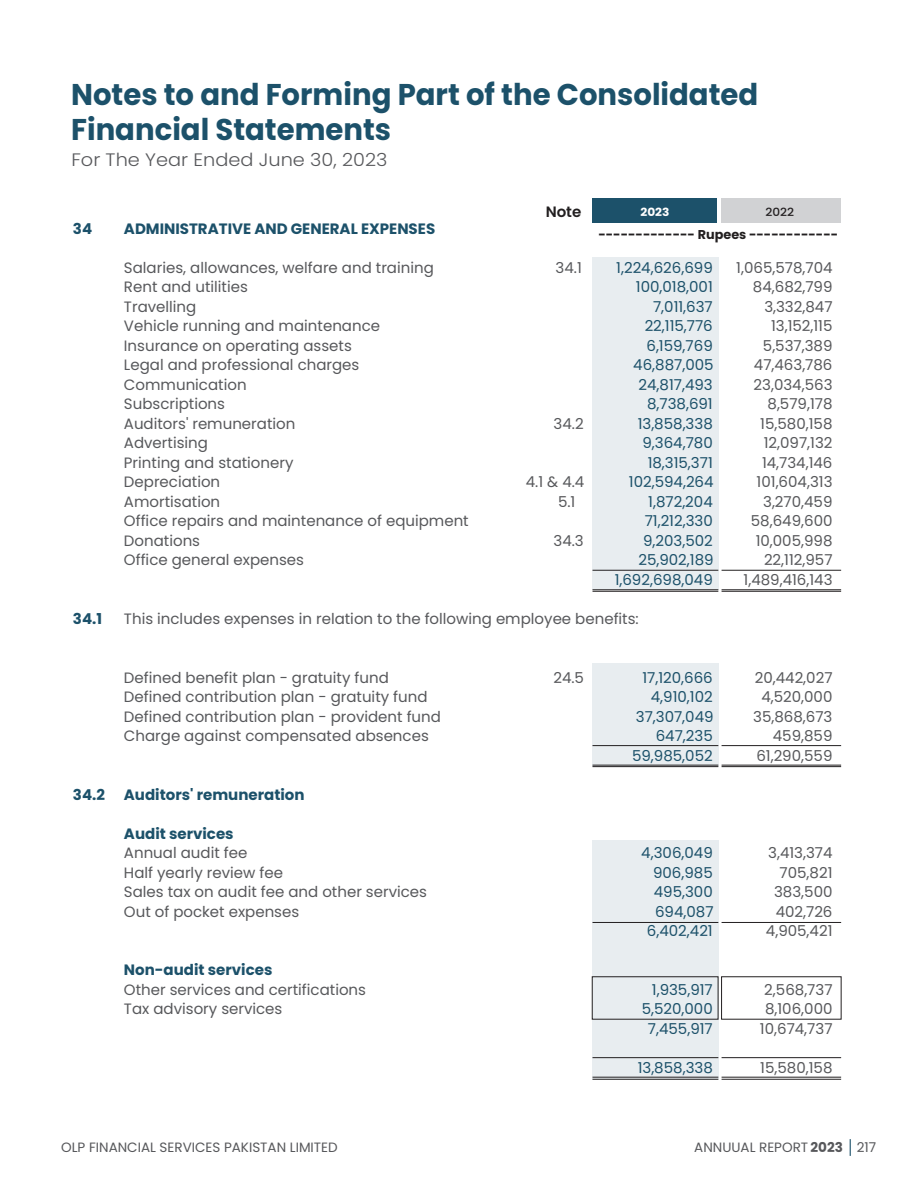
<style>
.page{position:relative;width:911px;height:1186px;background:#fff}
.page>*{position:absolute;margin:0;border:0;box-sizing:border-box;transform-origin:0 0}
.t1{font:700 30px/35px "Poppins";color:#1c516a}
.t2{font:300 18px "Poppins";color:#57585b;scale:1.07 1}
.t3{font:15px "Poppins";color:#57585b}
.t4{font:15px "Poppins";color:#1c516a}
.t5{font:700 15px "Poppins";color:#1c516a}
.t6{font:600 15px "Poppins";color:#221f20}
.t7{font:13.5px "Poppins";color:#57585b}
.t8{font:700 12.75px "Poppins";color:#221f20}
.t9{font:700 11.25px "Poppins";color:#fff;scale:1.07 1}
.t10{font:500 11.25px "Poppins";color:#221f20;scale:1.07 1}
.s1{font-weight:700}
</style>
<div class="page">
<svg style="left:849px;top:1139px;width:1px;height:16px"></svg>
<div style="left:592px;top:198px;width:125px;height:25px;background:#1c516a"></div>
<div style="left:721px;top:198px;width:119px;height:25px;background:#d1d2d4"></div>
<div style="left:592px;top:257px;width:126px;height:333px;background:#e8edf0"></div>
<hr style="left:592px;top:570px;width:126px;height:1px;background:#221f20">
<hr style="left:721px;top:570px;width:119px;height:1px;background:#221f20">
<hr style="left:592px;top:589px;width:126px;height:1px;background:#221f20">
<hr style="left:721px;top:589px;width:119px;height:1px;background:#221f20">
<hr style="left:592px;top:591px;width:126px;height:1px;background:#221f20">
<hr style="left:721px;top:591px;width:119px;height:1px;background:#221f20">
<div style="left:592px;top:663px;width:126px;height:103px;background:#e8edf0"></div>
<hr style="left:592px;top:745px;width:126px;height:1px;background:#221f20">
<hr style="left:721px;top:745px;width:119px;height:1px;background:#221f20">
<hr style="left:592px;top:764px;width:126px;height:1px;background:#221f20">
<hr style="left:721px;top:764px;width:119px;height:1px;background:#221f20">
<hr style="left:592px;top:766px;width:126px;height:1px;background:#221f20">
<hr style="left:721px;top:766px;width:119px;height:1px;background:#221f20">
<div style="left:592px;top:840px;width:126px;height:239px;background:#e8edf0"></div>
<hr style="left:592px;top:922px;width:126px;height:1px;background:#221f20">
<hr style="left:721px;top:922px;width:119px;height:1px;background:#221f20">
<hr style="left:592px;top:1057px;width:126px;height:1px;background:#221f20">
<hr style="left:721px;top:1057px;width:119px;height:1px;background:#221f20">
<hr style="left:592px;top:1076px;width:126px;height:1px;background:#221f20">
<hr style="left:721px;top:1076px;width:119px;height:1px;background:#221f20">
<hr style="left:592px;top:1078px;width:126px;height:1px;background:#221f20">
<hr style="left:721px;top:1078px;width:119px;height:1px;background:#221f20">
<div style="left:591px;top:976px;width:127px;height:43px;border:1px solid #221f20"></div>
<div style="left:721px;top:976px;width:120px;height:43px;border:1px solid #221f20"></div>
<h1 class="t1" style="left:71px;top:78px;width:688px">Notes to and Forming Part of the Consolidated<br>Financial Statements</h1>
<p class="t2" style="left:71px;top:149px;width:297px">For The Year Ended June 30, 2023</p>
<p class="t6" style="left:545px;top:203px;width:37px">Note</p>
<p class="t9" style="left:640px;top:206px;width:29px">2023</p>
<p class="t10" style="left:765px;top:206px;width:28px">2022</p>
<p class="t5" style="left:73px;top:220px;width:21px">34</p>
<p class="t5" style="left:124px;top:220px;width:313px">ADMINISTRATIVE AND GENERAL EXPENSES</p>
<p class="t3" style="left:124px;top:259px;width:311px">Salaries, allowances, welfare and training</p>
<p class="t3" style="left:555px;top:259px;width:28px">34.1</p>
<p class="t4" style="left:616px;top:259px;width:98px">1,224,626,699</p>
<p class="t3" style="left:736px;top:259px;width:98px">1,065,578,704</p>
<p class="t3" style="left:124px;top:278px;width:125px">Rent and utilities</p>
<p class="t4" style="left:635px;top:278px;width:78px">100,018,001</p>
<p class="t3" style="left:752px;top:278px;width:81px">84,682,799</p>
<p class="t3" style="left:124px;top:298px;width:74px">Travelling</p>
<p class="t4" style="left:653px;top:298px;width:61px">7,011,637</p>
<p class="t3" style="left:764px;top:298px;width:70px">3,332,847</p>
<p class="t3" style="left:124px;top:317px;width:257px">Vehicle running and maintenance</p>
<p class="t4" style="left:644px;top:317px;width:70px">22,115,776</p>
<p class="t3" style="left:770px;top:317px;width:63px">13,152,115</p>
<p class="t3" style="left:124px;top:337px;width:229px">Insurance on operating assets</p>
<p class="t4" style="left:646px;top:337px;width:68px">6,159,769</p>
<p class="t3" style="left:762px;top:337px;width:71px">5,537,389</p>
<p class="t3" style="left:124px;top:356px;width:237px">Legal and professional charges</p>
<p class="t4" style="left:633px;top:356px;width:82px">46,887,005</p>
<p class="t3" style="left:753px;top:356px;width:80px">47,463,786</p>
<p class="t3" style="left:124px;top:376px;width:124px">Communication</p>
<p class="t4" style="left:638px;top:376px;width:76px">24,817,493</p>
<p class="t3" style="left:753px;top:376px;width:80px">23,034,563</p>
<p class="t3" style="left:124px;top:395px;width:103px">Subscriptions</p>
<p class="t4" style="left:647px;top:395px;width:67px">8,738,691</p>
<p class="t3" style="left:767px;top:395px;width:66px">8,579,178</p>
<p class="t3" style="left:124px;top:415px;width:173px">Auditors' remuneration</p>
<p class="t3" style="left:553px;top:415px;width:32px">34.2</p>
<p class="t4" style="left:637px;top:415px;width:77px">13,858,338</p>
<p class="t3" style="left:760px;top:415px;width:74px">15,580,158</p>
<p class="t3" style="left:124px;top:434px;width:85px">Advertising</p>
<p class="t4" style="left:642px;top:434px;width:72px">9,364,780</p>
<p class="t3" style="left:763px;top:434px;width:70px">12,097,132</p>
<p class="t3" style="left:124px;top:454px;width:171px">Printing and stationery</p>
<p class="t4" style="left:647px;top:454px;width:67px">18,315,371</p>
<p class="t3" style="left:761px;top:454px;width:72px">14,734,146</p>
<p class="t3" style="left:124px;top:473px;width:98px">Depreciation</p>
<p class="t3" style="left:525px;top:473px;width:60px">4.1 &amp; 4.4</p>
<p class="t4" style="left:628px;top:473px;width:86px">102,594,264</p>
<p class="t3" style="left:756px;top:473px;width:77px">101,604,313</p>
<p class="t3" style="left:124px;top:493px;width:98px">Amortisation</p>
<p class="t3" style="left:558px;top:493px;width:19px">5.1</p>
<p class="t4" style="left:648px;top:493px;width:66px">1,872,204</p>
<p class="t3" style="left:763px;top:493px;width:71px">3,270,459</p>
<p class="t3" style="left:124px;top:512px;width:346px">Office repairs and maintenance of equipment</p>
<p class="t4" style="left:644px;top:512px;width:70px">71,212,330</p>
<p class="t3" style="left:750px;top:512px;width:83px">58,649,600</p>
<p class="t3" style="left:124px;top:532px;width:78px">Donations</p>
<p class="t3" style="left:553px;top:532px;width:32px">34.3</p>
<p class="t4" style="left:643px;top:532px;width:71px">9,203,502</p>
<p class="t3" style="left:755px;top:532px;width:78px">10,005,998</p>
<p class="t3" style="left:124px;top:551px;width:182px">Office general expenses</p>
<p class="t4" style="left:638px;top:551px;width:77px">25,902,189</p>
<p class="t3" style="left:763px;top:551px;width:70px">22,112,957</p>
<p class="t4" style="left:614px;top:571px;width:100px">1,692,698,049</p>
<p class="t3" style="left:743px;top:571px;width:90px">1,489,416,143</p>
<p class="t5" style="left:73px;top:610px;width:31px">34.1</p>
<p class="t3" style="left:124px;top:610px;width:516px">This includes expenses in relation to the following employee benefits:</p>
<p class="t8" style="left:598px;top:227px;width:241px">------------- Rupees ------------</p>
<p class="t3" style="left:124px;top:668px;width:266px">Defined benefit plan - gratuity fund</p>
<p class="t3" style="left:553px;top:668px;width:32px">24.5</p>
<p class="t4" style="left:642px;top:668px;width:72px">17,120,666</p>
<p class="t3" style="left:754px;top:668px;width:79px">20,442,027</p>
<p class="t3" style="left:124px;top:688px;width:305px">Defined contribution plan - gratuity fund</p>
<p class="t4" style="left:650px;top:688px;width:63px">4,910,102</p>
<p class="t3" style="left:761px;top:688px;width:73px">4,520,000</p>
<p class="t3" style="left:124px;top:707px;width:318px">Defined contribution plan - provident fund</p>
<p class="t4" style="left:635px;top:707px;width:79px">37,307,049</p>
<p class="t3" style="left:753px;top:707px;width:81px">35,868,673</p>
<p class="t3" style="left:124px;top:727px;width:306px">Charge against compensated absences</p>
<p class="t4" style="left:655px;top:727px;width:58px">647,235</p>
<p class="t3" style="left:772px;top:727px;width:61px">459,859</p>
<p class="t4" style="left:632px;top:746px;width:82px">59,985,052</p>
<p class="t3" style="left:756px;top:746px;width:78px">61,290,559</p>
<p class="t5" style="left:73px;top:785px;width:34px">34.2</p>
<p class="t5" style="left:124px;top:785px;width:182px">Auditors' remuneration</p>
<p class="t5" style="left:124px;top:824px;width:111px">Audit services</p>
<p class="t3" style="left:124px;top:844px;width:125px">Annual audit fee</p>
<p class="t4" style="left:641px;top:844px;width:73px">4,306,049</p>
<p class="t3" style="left:768px;top:844px;width:66px">3,413,374</p>
<p class="t3" style="left:124px;top:863px;width:160px">Half yearly review fee</p>
<p class="t4" style="left:653px;top:863px;width:61px">906,985</p>
<p class="t3" style="left:779px;top:863px;width:54px">705,821</p>
<p class="t3" style="left:124px;top:883px;width:304px">Sales tax on audit fee and other services</p>
<p class="t4" style="left:653px;top:883px;width:60px">495,300</p>
<p class="t3" style="left:773px;top:883px;width:60px">383,500</p>
<p class="t3" style="left:124px;top:902px;width:177px">Out of pocket expenses</p>
<p class="t4" style="left:655px;top:902px;width:60px">694,087</p>
<p class="t3" style="left:775px;top:902px;width:58px">402,726</p>
<p class="t4" style="left:646px;top:922px;width:67px">6,402,421</p>
<p class="t3" style="left:765px;top:922px;width:68px">4,905,421</p>
<p class="t5" style="left:124px;top:961px;width:150px">Non-audit services</p>
<p class="t3" style="left:124px;top:980px;width:243px">Other services and certifications</p>
<p class="t4" style="left:651px;top:980px;width:62px">1,935,917</p>
<p class="t3" style="left:764px;top:980px;width:70px">2,568,737</p>
<p class="t3" style="left:124px;top:1000px;width:160px">Tax advisory services</p>
<p class="t4" style="left:641px;top:1000px;width:73px">5,520,000</p>
<p class="t3" style="left:764px;top:1000px;width:69px">8,106,000</p>
<p class="t4" style="left:647px;top:1019px;width:66px">7,455,917</p>
<p class="t3" style="left:759px;top:1019px;width:74px">10,674,737</p>
<p class="t4" style="left:637px;top:1058px;width:77px">13,858,338</p>
<p class="t3" style="left:760px;top:1058px;width:74px">15,580,158</p>
<p class="t7" style="left:61px;top:1139px;width:278px">OLP FINANCIAL SERVICES PAKISTAN LIMITED</p>
<p class="t7" style="left:694px;top:1139px;width:183px">ANNUUAL REPORT <span class="s1">2023</span> 217</p>
</div>
